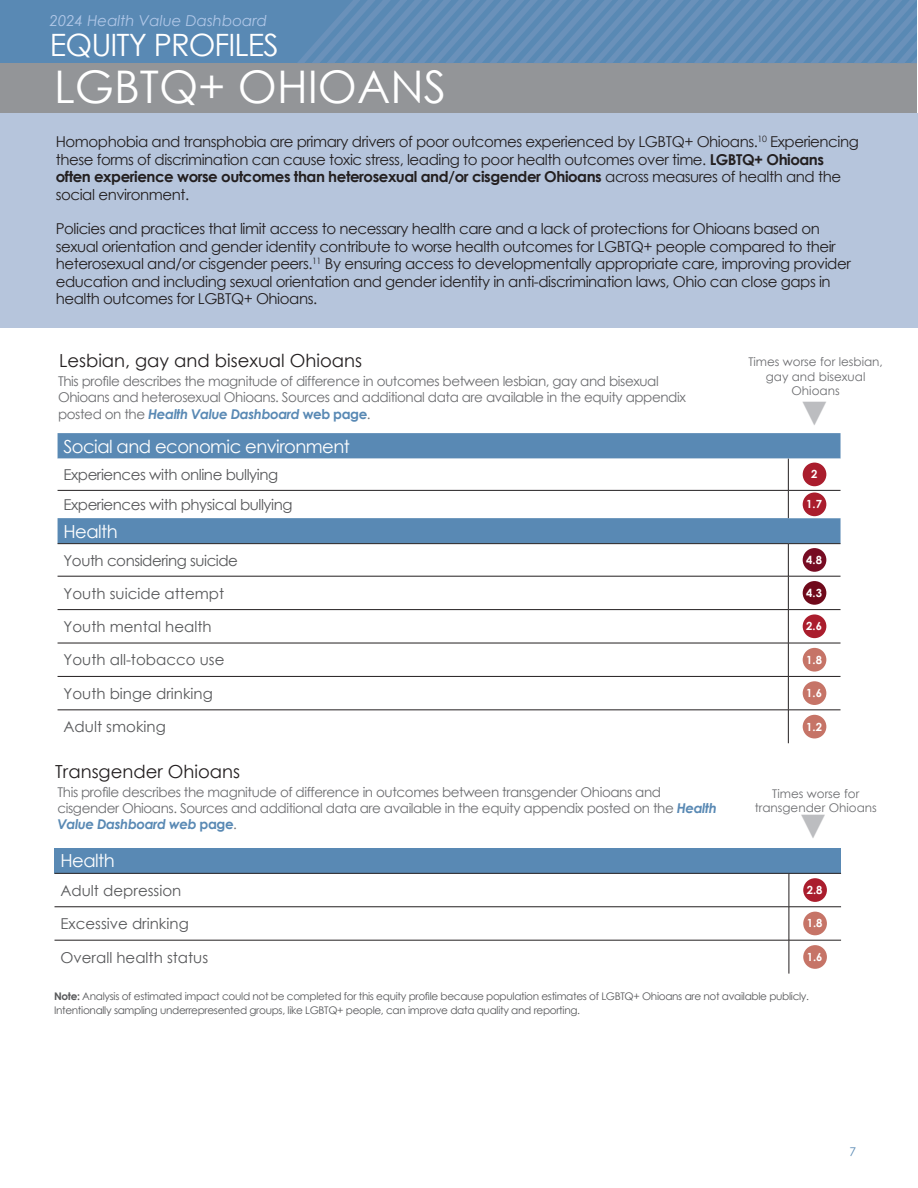
<style>
.page{position:relative;width:918px;height:1188px;background:#fff}
.page>*{position:absolute;margin:0;border:0;box-sizing:border-box;transform-origin:0 0}
.t1{font:45px "Century Gothic";color:#fff}
.t2{font:33.6px "Century Gothic";color:#bcbdc0}
.t3{font:30.75px "Century Gothic";letter-spacing:-.03em;color:#fff}
.t4{font:18px "Century Gothic";color:#231f20}
.t5{font:18px "Century Gothic";letter-spacing:-.03em;color:#fff}
.t6{font:15px/17.4px "Century Gothic";letter-spacing:-.03em;color:#231f20}
.t7{font:15px "Century Gothic";color:#57585a}
.t8{font:15px "Century Gothic";letter-spacing:-.03em;color:#57585a}
.t9{font:italic 15px "Century Gothic";color:#b0c7e7}
.t10{font:13.5px/16.2px "Century Gothic";letter-spacing:-.03em;color:#6c6d70}
.t11{font:12px/14.4px "Century Gothic";color:#6c6d70;text-align:center}
.t12{font:12px "Century Gothic";color:#5989b4}
.t13{font:700 11.25px "Century Gothic";color:#fff}
.t14{font:10.5px/13.5px "Century Gothic";letter-spacing:-.03em;color:#57585a}
.s1{font-weight:700}
.s2{font-weight:700;font-style:italic;color:#5989b4}
.s3{font-weight:700;color:#5989b4}
</style>
<div class="page">
<svg style="left:58px;top:433px;width:783px;height:26px;background:#5d8cb6"></svg>
<svg style="left:58px;top:459px;width:783px;height:280px"></svg>
<svg style="left:58px;top:577px;width:730px;height:166px"></svg>
<svg style="left:788px;top:491px;width:1px;height:27px"></svg>
<hr style="left:788px;top:544px;width:1px;height:32px;background:#231f20">
<hr style="left:788px;top:576px;width:1px;height:33px;background:#231f20">
<hr style="left:788px;top:610px;width:1px;height:33px;background:#231f20">
<hr style="left:788px;top:643px;width:1px;height:33px;background:#231f20">
<hr style="left:788px;top:677px;width:1px;height:33px;background:#231f20">
<hr style="left:788px;top:710px;width:1px;height:33px;background:#231f20">
<hr style="left:58px;top:543px;width:730px;height:1px;background:#231f20">
<hr style="left:788px;top:543px;width:53px;height:1px;background:#231f20">
<hr style="left:58px;top:576px;width:730px;height:1px;background:#231f20">
<hr style="left:788px;top:576px;width:53px;height:1px;background:#231f20">
<hr style="left:58px;top:609px;width:730px;height:1px;background:#231f20">
<hr style="left:788px;top:609px;width:53px;height:1px;background:#231f20">
<hr style="left:58px;top:643px;width:730px;height:1px;background:#231f20">
<hr style="left:788px;top:643px;width:53px;height:1px;background:#231f20">
<hr style="left:58px;top:676px;width:730px;height:1px;background:#231f20">
<hr style="left:788px;top:676px;width:53px;height:1px;background:#231f20">
<hr style="left:58px;top:710px;width:730px;height:1px;background:#231f20">
<hr style="left:788px;top:710px;width:53px;height:1px;background:#231f20">
<hr style="left:788px;top:459px;width:1px;height:31px;background:#231f20">
<hr style="left:58px;top:490px;width:730px;height:1px;background:#231f20">
<hr style="left:788px;top:490px;width:53px;height:1px;background:#231f20">
<div style="left:803px;top:463px;width:23px;height:23px;background:#aa1d2d;border-radius:50%"></div>
<div style="left:803px;top:493px;width:23px;height:23px;background:#aa1d2d;border-radius:50%"></div>
<div style="left:803px;top:548px;width:23px;height:24px;background:#770c23;border-radius:50%"></div>
<div style="left:803px;top:581px;width:23px;height:24px;background:#700a1b;border-radius:50%"></div>
<div style="left:803px;top:614px;width:23px;height:24px;background:#aa1d2d;border-radius:50%"></div>
<div style="left:803px;top:648px;width:23px;height:24px;background:#c67467;border-radius:50%"></div>
<div style="left:803px;top:681px;width:23px;height:24px;background:#c67467;border-radius:50%"></div>
<div style="left:803px;top:715px;width:23px;height:23px;background:#c67467;border-radius:50%"></div>
<div style="left:55px;top:848px;width:786px;height:25px;background:#5989b4"></div>
<svg style="left:55px;top:874px;width:786px;height:100px"></svg>
<hr style="left:789px;top:874px;width:1px;height:33px;background:#231f20">
<hr style="left:789px;top:907px;width:1px;height:33px;background:#231f20">
<hr style="left:789px;top:940px;width:1px;height:34px;background:#231f20">
<hr style="left:55px;top:873px;width:734px;height:1px;background:#231f20">
<hr style="left:789px;top:873px;width:52px;height:1px;background:#231f20">
<hr style="left:55px;top:907px;width:734px;height:1px;background:#231f20">
<hr style="left:789px;top:907px;width:52px;height:1px;background:#231f20">
<hr style="left:55px;top:940px;width:734px;height:1px;background:#231f20">
<hr style="left:789px;top:940px;width:52px;height:1px;background:#231f20">
<div style="left:803px;top:878px;width:24px;height:24px;background:#aa1d2d;border-radius:50%"></div>
<div style="left:803px;top:912px;width:24px;height:23px;background:#c67467;border-radius:50%"></div>
<div style="left:803px;top:945px;width:24px;height:24px;background:#c67467;border-radius:50%"></div>
<div style="left:0;top:113px;width:917px;height:215px;background:#b6c5dc"></div>
<div style="left:0;top:0;width:917px;height:63px;background:#5989b4"></div>
<div style="left:0;top:63px;width:917px;height:50px;background:#939598"></div>
<svg style="left:298px;top:0;width:619px;height:64px"></svg>
<p class="t9" style="left:50px;top:10px;width:219px">2024 Health Value Dashboard</p>
<h3 class="t3" style="left:50px;top:23px;width:230px">EQUITY PROFILES</h3>
<h1 class="t1" style="left:54px;top:56px;width:394px">LGBTQ+ OHIOANS</h1>
<p class="t6" style="left:56px;top:133px;width:805px">Homophobia and transphobia are primary drivers of poor outcomes experienced by LGBTQ+ Ohioans.<sup>10</sup> Experiencing these forms of discrimination can cause toxic stress, leading to poor health outcomes over time. <span class="s1">LGBTQ+ Ohioans often experience worse outcomes than heterosexual and/or cisgender Ohioans</span> across measures of health and the social environment.</p>
<p class="t6" style="left:56px;top:220px;width:797px">Policies and practices that limit access to necessary health care and a lack of protections for Ohioans based on sexual orientation and gender identity contribute to worse health outcomes for LGBTQ+ people compared to their heterosexual and/or cisgender peers.<sup>11</sup> By ensuring access to developmentally appropriate care, improving provider education and including sexual orientation and gender identity in anti-discrimination laws, Ohio can close gaps in health outcomes for LGBTQ+ Ohioans.</p>
<p class="t4" style="left:59px;top:348px;width:305px">Lesbian, gay and bisexual Ohioans</p>
<p class="t10" style="left:58px;top:373px;width:629px">This profile describes the magnitude of difference in outcomes between lesbian, gay and bisexual<br>Ohioans and heterosexual Ohioans. Sources and additional data are available in the equity appendix posted on the <span class="s2">Health Value Dashboard</span> <span class="s3">web page</span>.</p>
<p class="t11" style="left:748px;top:354px;width:136px">Times worse for lesbian, gay and bisexual<br>Ohioans</p>
<h2 class="t2" style="left:839px;top:397px;width:35px;rotate:90deg">►</h2>
<p class="t5" style="left:64px;top:434px;width:288px">Social and economic environment</p>
<p class="t8" style="left:64px;top:464px;width:216px">Experiences with online bullying</p>
<p class="t13" style="left:811px;top:466px;width:8px">2</p>
<p class="t8" style="left:64px;top:494px;width:231px">Experiences with physical bullying</p>
<p class="t13" style="left:806px;top:496px;width:17px">1.7</p>
<p class="t5" style="left:64px;top:519px;width:56px">Health</p>
<p class="t8" style="left:64px;top:550px;width:176px">Youth considering suicide</p>
<p class="t13" style="left:806px;top:551px;width:17px">4.8</p>
<p class="t7" style="left:64px;top:583px;width:162px">Youth suicide attempt</p>
<p class="t13" style="left:806px;top:584px;width:17px">4.3</p>
<p class="t7" style="left:64px;top:616px;width:150px">Youth mental health</p>
<p class="t13" style="left:806px;top:618px;width:17px">2.6</p>
<p class="t7" style="left:64px;top:649px;width:162px">Youth all-tobacco use</p>
<p class="t13" style="left:806px;top:651px;width:17px">1.8</p>
<p class="t7" style="left:64px;top:683px;width:151px">Youth binge drinking</p>
<p class="t13" style="left:806px;top:685px;width:17px">1.6</p>
<p class="t7" style="left:64px;top:716px;width:104px">Adult smoking</p>
<p class="t13" style="left:806px;top:718px;width:17px">1.2</p>
<p class="t4" style="left:55px;top:759px;width:186px">Transgender Ohioans</p>
<p class="t10" style="left:58px;top:784px;width:661px">This profile describes the magnitude of difference in outcomes between transgender Ohioans and cisgender Ohioans. Sources and additional data are available in the equity appendix posted on the <span class="s2">Health<br>Value Dashboard web</span> <span class="s3">page</span>.</p>
<p class="t11" style="left:755px;top:786px;width:124px">Times worse for transgender Ohioans</p>
<h2 class="t2" style="left:838px;top:810px;width:35px;rotate:90deg">►</h2>
<p class="t5" style="left:61px;top:848px;width:56px">Health</p>
<p class="t7" style="left:61px;top:880px;width:122px">Adult depression</p>
<p class="t13" style="left:807px;top:881px;width:17px">2.8</p>
<p class="t7" style="left:61px;top:913px;width:130px">Excessive drinking</p>
<p class="t13" style="left:807px;top:915px;width:17px">1.8</p>
<p class="t7" style="left:61px;top:947px;width:149px">Overall health status</p>
<p class="t13" style="left:807px;top:948px;width:17px">1.6</p>
<p class="t14" style="left:54px;top:989px;width:757px"><span class="s1">Note:</span> Analysis of estimated impact could not be completed for this equity profile because population estimates of LGBTQ+ Ohioans are not available publicly.<br>Intentionally sampling underrepresented groups, like LGBTQ+ people, can improve data quality and reporting.</p>
<p class="t12" style="left:850px;top:1144px;width:8px">7</p>
</div>
